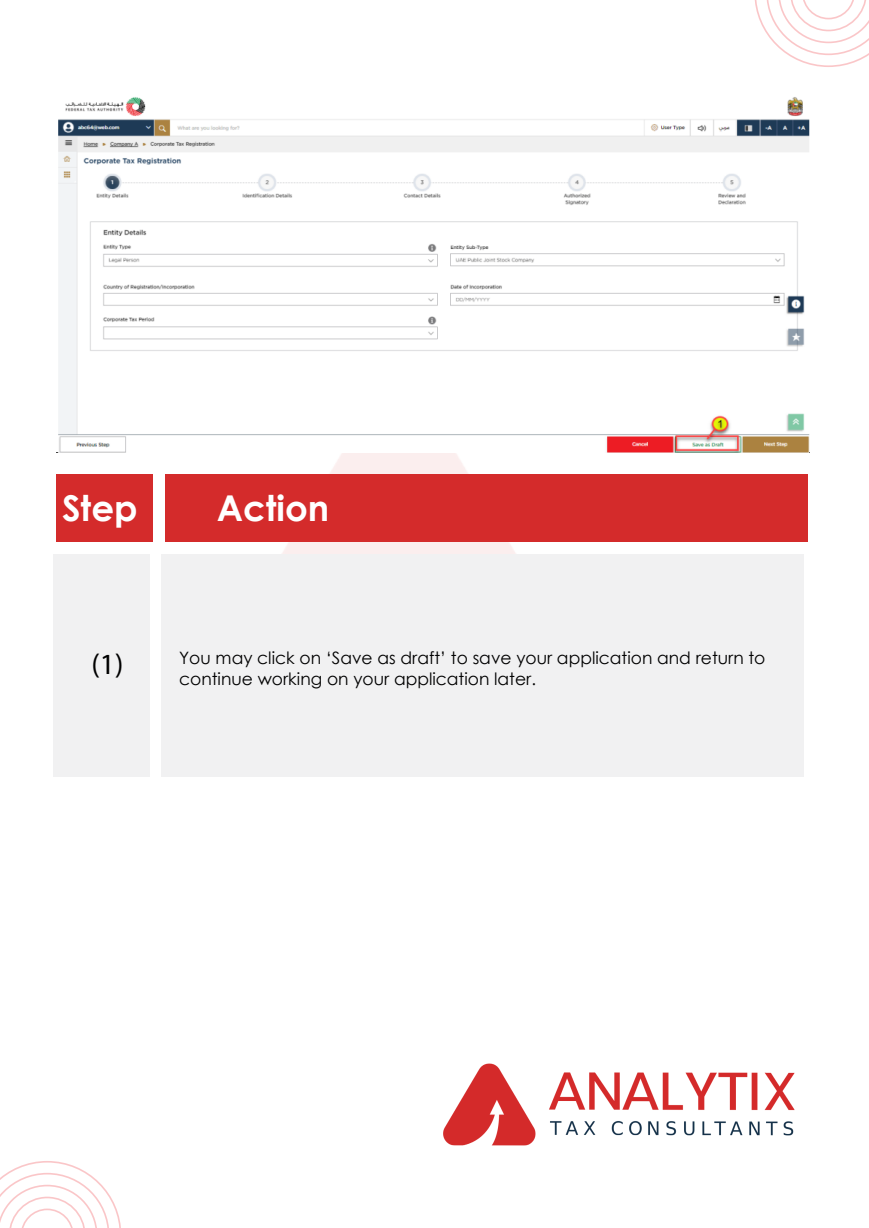
<style>
.page{position:relative;width:869px;height:1228px;background:#fff}
.page>*{position:absolute;margin:0;border:0;box-sizing:border-box;transform-origin:0 0}
.t1{font:700 35.7px "Century Gothic";color:#fff}
.t2{font:29.4px "Myriad Pro";color:#000}
.t3{font:17.15px/20.7px "Century Gothic";color:#000}
</style>
<div class="page">
<img style="left:151px;top:452px;width:492px;height:325px">
<div style="left:162px;top:554px;width:641px;height:223px;background:#f1f1f2"></div>
<div style="left:53px;top:554px;width:96px;height:223px;background:#f1f1f2"></div>
<div style="left:165px;top:474px;width:641px;height:67px;background:#d42b2b"></div>
<div style="left:56px;top:474px;width:96px;height:67px;background:#d42b2b"></div>
<img style="left:58px;top:97px;width:751px;height:355px">
<svg style="left:0;top:1161px;width:121px;height:67px"></svg>
<svg style="left:754px;top:0;width:114px;height:67px"></svg>
<img style="left:443px;top:1063px;width:352px;height:83px">
<h1 class="t1" style="left:62px;top:481px;width:77px">Step</h1>
<h1 class="t1" style="left:216px;top:481px;width:114px">Action</h1>
<h2 class="t2" style="left:92px;top:646px;width:33px">(1)</h2>
<p class="t3" style="left:179px;top:648px;width:587px">You may click on ‘Save as draft’ to save your application and return to continue working on your application later.</p>
</div>
